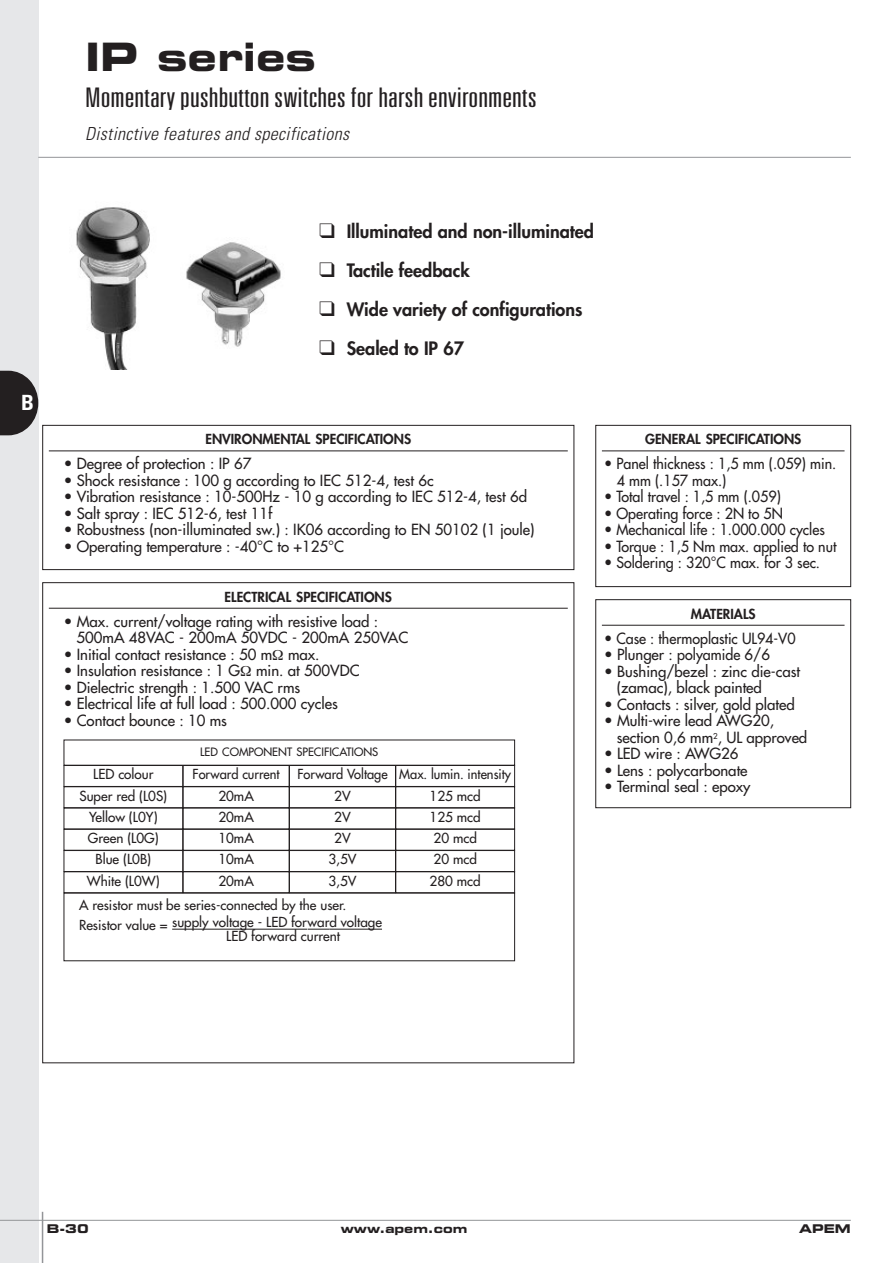
<style>
.page{position:relative;width:893px;height:1263px;background:#fff}
.page>*{position:absolute;margin:0;border:0;box-sizing:border-box;transform-origin:0 0}
.t1{font:700 expanded 39px "Square 721 BT";color:#231f20}
.t2{font:300 ultra-condensed 27px "Univers";color:#231f20;scale:1.3 1}
.t3{font:700 condensed 21px "Univers";color:#fff}
.t4{font:800 18px "Futura";color:#231f20}
.t5{font:italic 300 condensed 18px "Univers";letter-spacing:.02em;color:#231f20}
.t6{font:15px/16.5px "Futura";color:#231f20}
.t7{font:15px/16.5px "Futura";color:#231f20;scale:.95 1}
.t8{font:13.5px/21.3px "Futura";color:#231f20;text-align:justify}
.t9{font:13.5px/21.3px "Futura";color:#231f20;text-align:center;scale:.95 1}
.t10{font:800 13.5px "Futura";color:#231f20}
.t11{font:700 expanded 12px "Square 721 BT";color:#231f20}
.t12{font:11.25px "Futura";color:#231f20}
</style>
<div class="page">
<div style="left:0;top:0;width:38px;height:1263px;background:#e6e7e9"></div>
<hr style="left:0;top:1220px;width:850px;height:1px;background:#939598">
<hr style="left:42px;top:1212px;width:1px;height:51px;background:#939598">
<hr style="left:38px;top:157px;width:812px;height:1px;background:#939598">
<svg style="left:0;top:371px;width:38px;height:64px;background:#413e3f"></svg>
<img style="left:76px;top:207px;width:74px;height:162px">
<img style="left:186px;top:242px;width:95px;height:105px">
<svg style="left:42px;top:425px;width:532px;height:146px"></svg>
<svg style="left:42px;top:582px;width:802px;height:481px"></svg>
<svg style="left:595px;top:451px;width:256px;height:357px"></svg>
<div style="left:595px;top:425px;width:255px;height:162px;border:1px solid #231f20"></div>
<div style="left:64px;top:765px;width:119px;height:22px;border:1px solid #231f20"></div>
<div style="left:183px;top:765px;width:106px;height:22px;border:1px solid #231f20"></div>
<div style="left:64px;top:787px;width:119px;height:21px;border:1px solid #231f20"></div>
<div style="left:183px;top:787px;width:106px;height:21px;border:1px solid #231f20"></div>
<div style="left:183px;top:829px;width:106px;height:21px;border:1px solid #231f20"></div>
<div style="left:183px;top:850px;width:106px;height:22px;border:1px solid #231f20"></div>
<div style="left:183px;top:872px;width:106px;height:21px;border:1px solid #231f20"></div>
<div style="left:289px;top:765px;width:106px;height:22px;border:1px solid #231f20"></div>
<div style="left:289px;top:787px;width:106px;height:21px;border:1px solid #231f20"></div>
<div style="left:289px;top:829px;width:106px;height:21px;border:1px solid #231f20"></div>
<div style="left:289px;top:850px;width:106px;height:22px;border:1px solid #231f20"></div>
<div style="left:289px;top:872px;width:106px;height:21px;border:1px solid #231f20"></div>
<div style="left:395px;top:765px;width:119px;height:22px;border:1px solid #231f20"></div>
<div style="left:395px;top:787px;width:119px;height:21px;border:1px solid #231f20"></div>
<div style="left:395px;top:829px;width:119px;height:21px;border:1px solid #231f20"></div>
<div style="left:395px;top:850px;width:119px;height:22px;border:1px solid #231f20"></div>
<div style="left:395px;top:872px;width:119px;height:21px;border:1px solid #231f20"></div>
<div style="left:64px;top:829px;width:119px;height:21px;border:1px solid #231f20"></div>
<div style="left:64px;top:850px;width:119px;height:22px;border:1px solid #231f20"></div>
<div style="left:64px;top:872px;width:119px;height:21px;border:1px solid #231f20"></div>
<hr style="left:172px;top:929px;width:135px;height:1px;background:#231f20">
<svg style="left:307px;top:929px;width:22px;height:1px"></svg>
<hr style="left:329px;top:929px;width:53px;height:1px;background:#231f20">
<svg style="left:273px;top:649px;width:10px;height:11px"></svg>
<svg style="left:241px;top:666px;width:10px;height:10px"></svg>
<h3 class="t3" style="left:21px;top:395px;width:14px">B</h3>
<h1 class="t1" style="left:85px;top:43px;width:232px">IP series</h1>
<h2 class="t2" style="left:85px;top:87px;width:349px">Momentary pushbutton switches for harsh environments</h2>
<p class="t5" style="left:85px;top:127px;width:266px">Distinctive features and specifications</p>
<p class="t4" style="left:319px;top:223px;width:276px">❑ Illuminated and non-illuminated</p>
<p class="t4" style="left:319px;top:262px;width:152px">❑ Tactile feedback</p>
<p class="t4" style="left:319px;top:301px;width:265px">❑ Wide variety of configurations</p>
<p class="t4" style="left:319px;top:340px;width:147px">❑ Sealed to IP 67</p>
<p class="t10" style="left:205px;top:433px;width:207px">ENVIRONMENTAL SPECIFICATIONS</p>
<p class="t6" style="left:64px;top:457px;width:189px">• Degree of protection : IP 67</p>
<p class="t6" style="left:64px;top:473px;width:371px">• Shock resistance : 100 g according to IEC 512-4, test 6c</p>
<p class="t6" style="left:64px;top:490px;width:465px">• Vibration resistance : 10-500Hz - 10 g according to IEC 512-4, test 6d</p>
<p class="t6" style="left:64px;top:506px;width:210px">• Salt spray : IEC 512-6, test 11f</p>
<p class="t6" style="left:64px;top:523px;width:472px">• Robustness (non-illuminated sw.) : IK06 according to EN 50102 (1 joule)</p>
<p class="t6" style="left:64px;top:539px;width:282px">• Operating temperature : -40°C to +125°C</p>
<p class="t10" style="left:225px;top:590px;width:169px">ELECTRICAL SPECIFICATIONS</p>
<p class="t6" style="left:76px;top:614px;width:333px;text-indent:-13px">• Max. current/voltage rating with resistive load :<br>500mA 48VAC - 200mA 50VDC - 200mA 250VAC</p>
<p class="t6" style="left:64px;top:647px;width:257px">• Initial contact resistance : 50 m max.</p>
<p class="t6" style="left:64px;top:663px;width:297px">• Insulation resistance : 1 G min. at 500VDC</p>
<p class="t6" style="left:64px;top:680px;width:238px">• Dielectric strength : 1.500 VAC rms</p>
<p class="t6" style="left:64px;top:696px;width:276px">• Electrical life at full load : 500.000 cycles</p>
<p class="t6" style="left:64px;top:713px;width:165px">• Contact bounce : 10 ms</p>
<p class="t12" style="left:200px;top:746px;width:180px">LED COMPONENT SPECIFICATIONS</p>
<p class="t8" style="left:93px;top:765px;width:62px">LED colour</p>
<p class="t9" style="left:193px;top:765px;width:93px">Forward current</p>
<p class="t8" style="left:79px;top:786px;width:89px">Super red (L0S)</p>
<p class="t8" style="left:218px;top:786px;width:37px">20mA 20mA 10mA 10mA 20mA</p>
<p class="t9" style="left:297px;top:765px;width:96px">Forward Voltage<br>2V<br>2V<br>2V<br>3,5V<br>3,5V</p>
<p class="t9" style="left:399px;top:765px;width:119px">Max. lumin. intensity<br>125 mcd<br>125 mcd<br>20 mcd<br>20 mcd<br>280 mcd</p>
<p class="t8" style="left:87px;top:807px;width:74px;text-align:center">Yellow (L0Y)<br>Green (L0G)<br>Blue (L0B)<br>White (L0W)</p>
<p class="t8" style="left:79px;top:898px;width:304px;line-height:17px">A resistor must be series-connected by the user.<br>Resistor value = supply voltage - LED forward voltage</p>
<p class="t8" style="left:226px;top:926px;width:115px">LED forward current</p>
<p class="t10" style="left:645px;top:433px;width:158px">GENERAL SPECIFICATIONS</p>
<p class="t7" style="left:616px;top:457px;width:232px;text-indent:-13px">• Panel thickness : 1,5 mm (.059) min.<br>4 mm (.157 max.)</p>
<p class="t7" style="left:604px;top:490px;width:188px">• Total travel : 1,5 mm (.059)</p>
<p class="t7" style="left:604px;top:506px;width:190px">• Operating force : 2N to 5N</p>
<p class="t7" style="left:604px;top:523px;width:234px">• Mechanical life : 1.000.000 cycles</p>
<p class="t7" style="left:604px;top:539px;width:246px">• Torque : 1,5 Nm max. applied to nut</p>
<p class="t7" style="left:604px;top:556px;width:229px">• Soldering : 320°C max. for 3 sec.</p>
<p class="t10" style="left:691px;top:607px;width:66px">MATERIALS</p>
<p class="t7" style="left:604px;top:631px;width:203px">• Case : thermoplastic UL94-V0</p>
<p class="t6" style="left:604px;top:647px;width:167px">• Plunger : polyamide 6/6</p>
<p class="t6" style="left:616px;top:664px;width:185px;text-indent:-13px">• Bushing/bezel : zinc die-cast (zamac), black painted</p>
<p class="t6" style="left:604px;top:697px;width:192px">• Contacts : silver, gold plated</p>
<p class="t6" style="left:616px;top:713px;width:192px;text-indent:-13px">• Multi-wire lead AWG20, section 0,6 mm<sup>2</sup>, UL approved</p>
<p class="t6" style="left:604px;top:746px;width:136px">• LED wire : AWG26</p>
<p class="t6" style="left:604px;top:763px;width:145px">• Lens : polycarbonate</p>
<p class="t6" style="left:604px;top:779px;width:148px">• Terminal seal : epoxy</p>
<p class="t11" style="left:47px;top:1225px;width:43px">B-30</p>
<p class="t11" style="left:341px;top:1225px;width:128px">www.apem.com</p>
<p class="t11" style="left:799px;top:1225px;width:53px">APEM</p>
</div>
